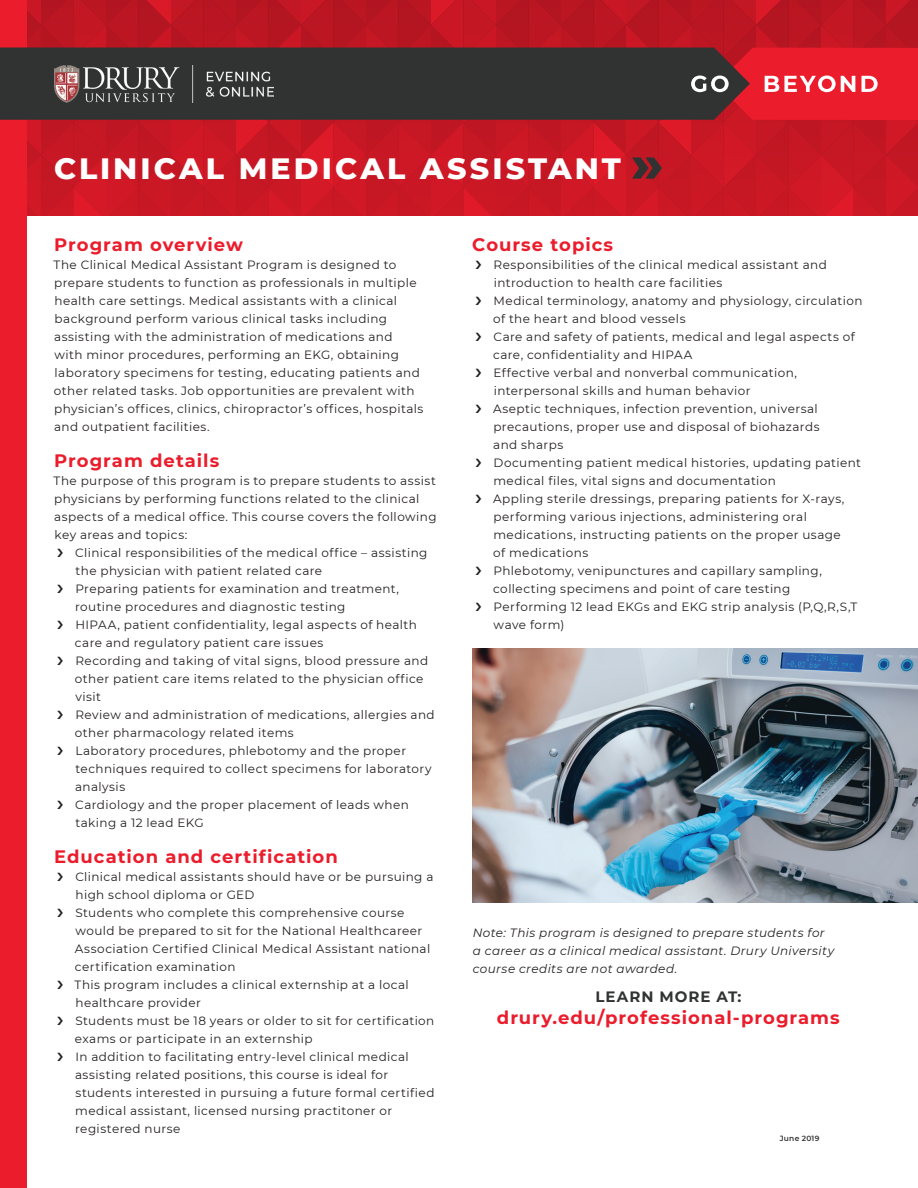
<style>
.page{position:relative;width:918px;height:1188px;background:#fff}
.page>*{position:absolute;margin:0;border:0;box-sizing:border-box;transform-origin:0 0}
.t1{font:800 30px "Montserrat";letter-spacing:.105em;color:#fff}
.t2{font:700 18px "Montserrat";letter-spacing:.05em;color:#eb1c2c}
.t3{font:700 15px "Montserrat";letter-spacing:.065em;color:#313232}
.t4{font:12px/18px "Montserrat";letter-spacing:.035em;color:#231f20}
.t5{font:italic 12px/18px "Montserrat";letter-spacing:.035em;color:#231f20}
.t6{font:600 7.5px "Montserrat";letter-spacing:.03em;color:#313232}
</style>
<div class="page">
<img style="left:472px;top:648px;width:446px;height:255px">
<div style="left:0;top:0;width:27px;height:1188px;background:#eb1c2c"></div>
<svg style="left:0;top:0;width:918px;height:216px;background:#a51e29"></svg>
<img style="left:54px;top:65px;width:220px;height:37px">
<h1 class="t1" style="left:54px;top:146px;width:568px">CLINICAL MEDICAL ASSISTANT</h1>
<h2 class="t2" style="left:54px;top:232px;width:190px">Program overview</h2>
<p class="t4" style="left:54px;top:256px;width:371px">The Clinical Medical Assistant Program is designed to prepare students to function as professionals in multiple health care settings. Medical assistants with a clinical background perform various clinical tasks including assisting with the administration of medications and<br>with minor procedures, performing an EKG, obtaining laboratory specimens for testing, educating patients and other related tasks. Job opportunities are prevalent with physician’s offices, clinics, chiropractor’s offices, hospitals and outpatient facilities.</p>
<h2 class="t2" style="left:54px;top:448px;width:166px">Program details</h2>
<p class="t4" style="left:54px;top:472px;width:385px">The purpose of this program is to prepare students to assist physicians by performing functions related to the clinical aspects of a medical office. This course covers the following key areas and topics:</p>
<p class="t4" style="left:75px;top:544px;width:361px">Clinical responsibilities of the medical office – assisting the physician with patient related care<br>Preparing patients for examination and treatment, routine procedures and diagnostic testing<br>HIPAA, patient confidentiality, legal aspects of health care and regulatory patient care issues<br>Recording and taking of vital signs, blood pressure and other patient care items related to the physician office visit<br>Review and administration of medications, allergies and other pharmacology related items<br>Laboratory procedures, phlebotomy and the proper techniques required to collect specimens for laboratory analysis<br>Cardiology and the proper placement of leads when taking a 12 lead EKG</p>
<h2 class="t2" style="left:54px;top:844px;width:285px">Education and certification</h2>
<p class="t4" style="left:75px;top:868px;width:362px">Clinical medical assistants should have or be pursuing a high school diploma or GED<br>Students who complete this comprehensive course would be prepared to sit for the National Healthcareer Association Certified Clinical Medical Assistant national certification examination<br>This program includes a clinical externship at a local healthcare provider<br>Students must be 18 years or older to sit for certification exams or participate in an externship<br>In addition to facilitating entry-level clinical medical assisting related positions, this course is ideal for students interested in pursuing a future formal certified medical assistant, licensed nursing practitoner or registered nurse</p>
<h2 class="t2" style="left:472px;top:232px;width:142px">Course topics</h2>
<p class="t4" style="left:493px;top:256px;width:371px">Responsibilities of the clinical medical assistant and introduction to health care facilities<br>Medical terminology, anatomy and physiology, circulation of the heart and blood vessels<br>Care and safety of patients, medical and legal aspects of care, confidentiality and HIPAA<br>Effective verbal and nonverbal communication, interpersonal skills and human behavior<br>Aseptic techniques, infection prevention, universal precautions, proper use and disposal of biohazards<br>and sharps<br>Documenting patient medical histories, updating patient medical files, vital signs and documentation<br>Appling sterile dressings, preparing patients for X-rays, performing various injections, administering oral medications, instructing patients on the proper usage<br>of medications<br>Phlebotomy, venipunctures and capillary sampling, collecting specimens and point of care testing Performing 12 lead EKGs and EKG strip analysis (P,Q,R,S,T wave form)</p>
<p class="t5" style="left:473px;top:923px;width:363px">Note: This program is designed to prepare students for a career as a clinical medical assistant. Drury University course credits are not awarded.</p>
<p class="t3" style="left:595px;top:985px;width:147px">LEARN MORE AT:</p>
<h2 class="t2" style="left:497px;top:1005px;width:344px">drury.edu/professional-programs</h2>
<p class="t6" style="left:780px;top:1133px;width:41px">June 2019</p>
</div>
